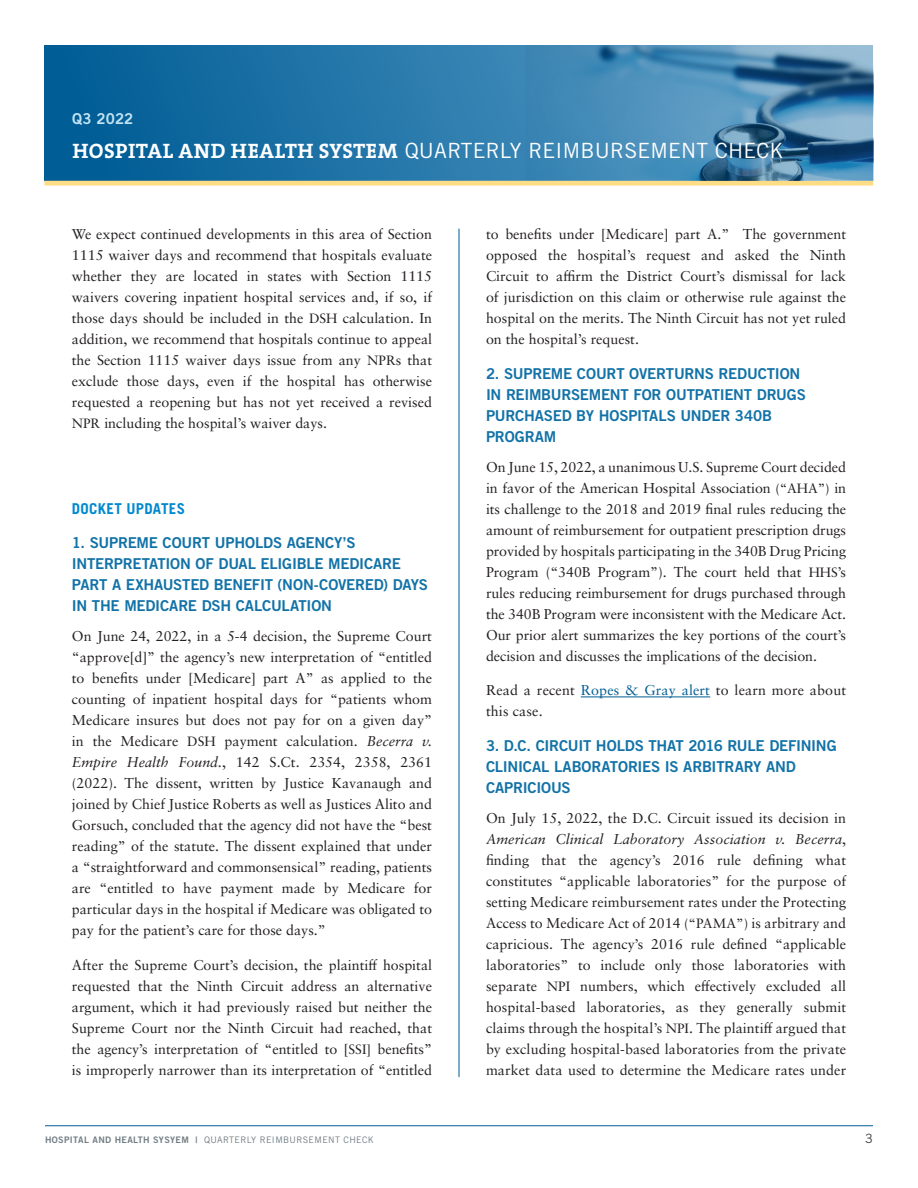
<style>
.page{position:relative;width:918px;height:1188px;background:#fff}
.page>*{position:absolute;margin:0;border:0;box-sizing:border-box;transform-origin:0 0}
.HD_MASTHEAD_1__TS_B{font:21px "Trade Gothic LT Pro";letter-spacing:.01em;color:#fff}
.HED_1__TG_B2_11{font:15px/21px "Trade Gothic LT Pro Bd 2";letter-spacing:-.015em;color:#1272a7}
.HED_1__TG_B2_11-2{font:700 15px "Trade Gothic LT Pro";letter-spacing:.02em;color:#0089cf}
.HD_MASTHEAD_1A__TG_B{font:15px "Trade Gothic LT Pro Bd 2";letter-spacing:.01em;color:#c2e5f5}
.LIST_1__S_9{font:14.25px/21px "Sabon LT Pro";color:#231f20;text-align:justify}
.t1{font:12.75px "Trade Gothic LT Pro";color:#3e3e3f}
.t2{font:9px "Trade Gothic LT Pro";letter-spacing:.04em;color:#717d83}
.s1{font-family:"The Serif B W7";font-weight:700}
.s2{font-size:13.5px}
.s3{font-style:italic}
.s4{color:#005d95}
.s5{font-family:"Trade Gothic LT Pro Bd 2"}
</style>
<div class="page">
<hr style="left:45px;top:1125px;width:828px;height:1px;background:#005d95">
<hr style="left:459px;top:229px;width:1px;height:848px;background:#005d95">
<hr style="left:581px;top:697px;width:129px;height:1px;background:#005d95">
<hr style="left:45px;top:181px;width:828px;height:4px;background:#ffdc86">
<svg style="left:45px;top:45px;width:480px;height:136px;background:#1a6fa3"></svg>
<img style="left:525px;top:45px;width:349px;height:136px">
<p class="HD_MASTHEAD_1A__TG_B" style="left:72px;top:109px;width:63px">Q3 2022</p>
<p class="HD_MASTHEAD_1__TS_B" style="left:72px;top:138px;width:713px"><span class="s1">HOSPITAL AND HEALTH SYSTEM</span> QUARTERLY REIMBURSEMENT CHECK</p>
<p class="LIST_1__S_9" style="left:72px;top:224px;width:362px">We expect continued developments in this area of Section 1115 waiver days and recommend that hospitals evaluate whether they are located in states with Section 1115 waivers covering inpatient hospital services and, if so, if those days should be included in the <span class="s2">DSH</span> calculation. In addition, we recommend that hospitals continue to appeal the Section 1115 waiver days issue from any <span class="s2">NPR</span>s that exclude those days, even if the hospital has otherwise requested a reopening but has not yet received a revised <span class="s2">NPR</span> including the hospital’s waiver days.</p>
<p class="HED_1__TG_B2_11-2" style="left:72px;top:499px;width:115px">DOCKET UPDATES</p>
<p class="HED_1__TG_B2_11" style="left:72px;top:532px;width:357px">1. SUPREME COURT UPHOLDS AGENCY’S INTERPRETATION OF DUAL ELIGIBLE MEDICARE PART A EXHAUSTED BENEFIT (NON-COVERED) DAYS IN THE MEDICARE DSH CALCULATION</p>
<p class="LIST_1__S_9" style="left:72px;top:626px;width:362px">On June 24, 2022, in a 5-4 decision, the Supreme Court “approve[d]” the agency’s new interpretation of “entitled to benefits under [Medicare] part A” as applied to the counting of inpatient hospital days for “patients whom Medicare insures but does not pay for on a given day” in the Medicare <span class="s2">DSH</span> payment calculation. <span class="s3">Becerra v.<br>Empire Health Found.</span>, 142 S.Ct. 2354, 2358, 2361 (2022). The dissent, written by Justice Kavanaugh and joined by Chief Justice Roberts as well as Justices Alito and Gorsuch, concluded that the agency did not have the “best reading” of the statute. The dissent explained that under a “straightforward and commonsensical” reading, patients are “entitled to have payment made by Medicare for particular days in the hospital if Medicare was obligated to pay for the patient’s care for those days.”</p>
<p class="LIST_1__S_9" style="left:72px;top:954px;width:362px">After the Supreme Court’s decision, the plaintiff hospital requested that the Ninth Circuit address an alternative argument, which it had previously raised but neither the Supreme Court nor the Ninth Circuit had reached, that the agency’s interpretation of “entitled to [<span class="s2">SSI]</span> benefits” is improperly narrower than its interpretation of “entitled</p>
<p class="LIST_1__S_9" style="left:486px;top:224px;width:362px">to benefits under [Medicare] part A.” The government opposed the hospital’s request and asked the Ninth Circuit to affirm the District Court’s dismissal for lack of jurisdiction on this claim or otherwise rule against the hospital on the merits. The Ninth Circuit has not yet ruled on the hospital’s request.</p>
<p class="HED_1__TG_B2_11" style="left:486px;top:363px;width:321px">2. SUPREME COURT OVERTURNS REDUCTION<br>IN REIMBURSEMENT FOR OUTPATIENT DRUGS<br>PURCHASED BY HOSPITALS UNDER 340B<br>PROGRAM</p>
<p class="LIST_1__S_9" style="left:486px;top:456px;width:362px">On June 15, 2022, a unanimous U.S. Supreme Court decided in favor of the American Hospital Association <span class="s2">(“AHA”)</span> in its challenge to the 2018 and 2019 final rules reducing the amount of reimbursement for outpatient prescription drugs provided by hospitals participating in the 340B Drug Pricing Program (“340B Program”). The court held that <span class="s2">HHS</span>’s rules reducing reimbursement for drugs purchased through the 340B Program were inconsistent with the Medicare Act.<br>Our prior alert summarizes the key portions of the court’s decision and discusses the implications of the decision.</p>
<p class="LIST_1__S_9" style="left:486px;top:680px;width:362px">Read a recent <span class="s4">Ropes &amp; Gray alert</span> to learn more about this case.</p>
<p class="HED_1__TG_B2_11" style="left:486px;top:735px;width:352px">3. D.C. CIRCUIT HOLDS THAT 2016 RULE DEFINING<br>CLINICAL LABORATORIES IS ARBITRARY AND<br>CAPRICIOUS</p>
<p class="LIST_1__S_9" style="left:486px;top:807px;width:362px">On July 15, 2022, the D.C. Circuit issued its decision in <span class="s3">American Clinical Laboratory Association v. Becerra</span>, finding that the agency’s 2016 rule defining what constitutes “applicable laboratories” for the purpose of setting Medicare reimbursement rates under the Protecting Access to Medicare Act of 2014 <span class="s2">(“PAMA”)</span> is arbitrary and capricious. The agency’s 2016 rule defined “applicable laboratories” to include only those laboratories with separate <span class="s2">NPI</span> numbers, which effectively excluded all hospital-based laboratories, as they generally submit claims through the hospital’s <span class="s2">NPI</span>. The plaintiff argued that by excluding hospital-based laboratories from the private market data used to determine the Medicare rates under</p>
<p class="t2" style="left:45px;top:1134px;width:330px"><span class="s5">HOSPITAL AND HEALTH SYSYEM |</span> QUARTERLY REIMBURSEMENT CHECK</p>
<p class="t1" style="left:865px;top:1131px;width:9px">3</p>
</div>
